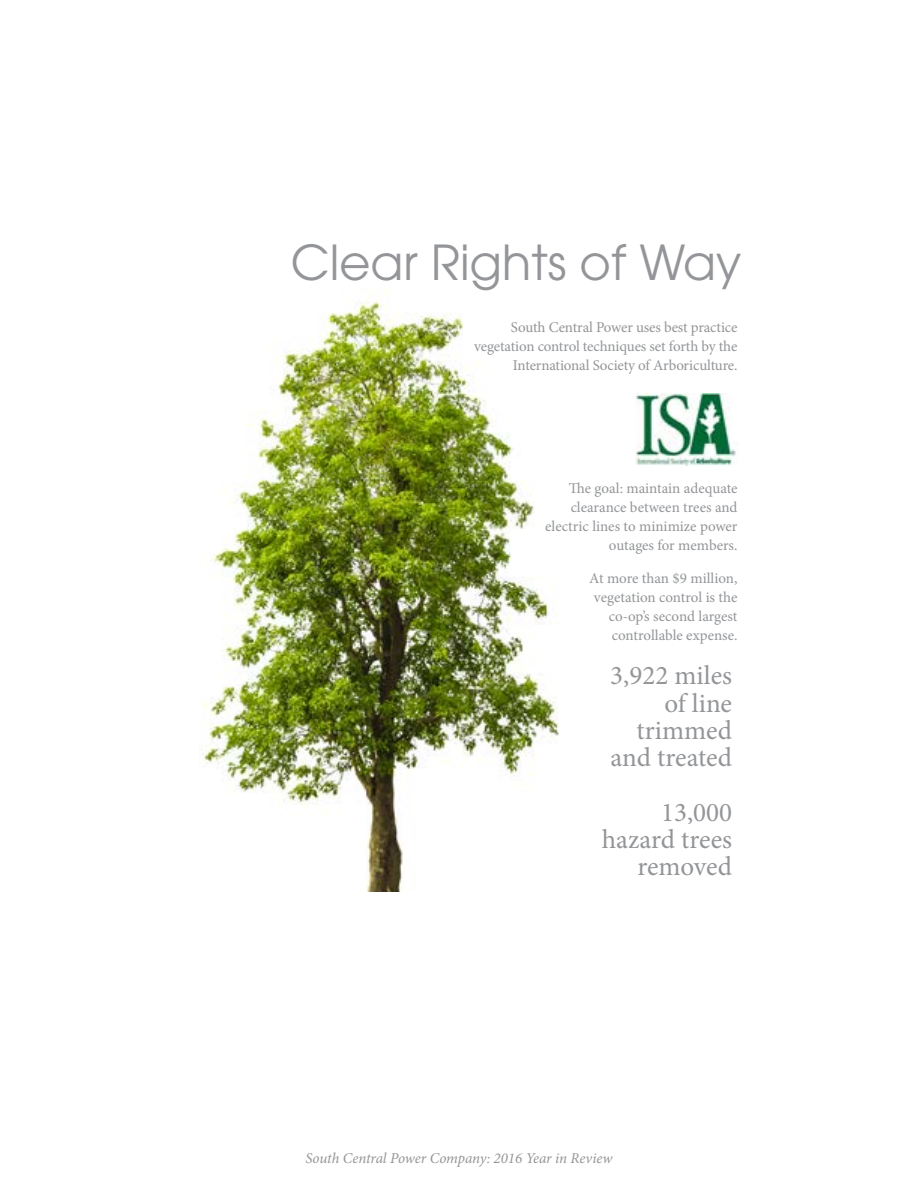
<style>
.page{position:relative;width:918px;height:1188px;background:#fff}
.page>*{position:absolute;margin:0;border:0;box-sizing:border-box;transform-origin:0 0}
.t1{font:48px "Avant Garde";color:#939598}
.t2{font:27px/27.3px "Minion Pro";color:#939598;text-align:right}
.t3{font:15px/19px "Minion Pro";letter-spacing:-.005em;color:#939598;text-align:right}
.t4{font:italic 15px "Minion Pro";letter-spacing:-.01em;color:#939598}
</style>
<div class="page">
<img style="left:201px;top:289px;width:358px;height:602px">
<img style="left:635px;top:393px;width:102px;height:73px">
<h1 class="t1" style="left:291px;top:235px;width:452px">Clear Rights of Way</h1>
<p class="t3" style="left:474px;top:318px;width:265px">South Central Power uses best practice vegetation control techniques set forth by the<br>International Society of Arboriculture.</p>
<p class="t3" style="left:545px;top:479px;width:194px">The goal: maintain adequate clearance between trees and electric lines to minimize power outages for members.</p>
<p class="t3" style="left:589px;top:568px;width:150px">At more than $9 million, vegetation control is the co-op’s second largest controllable expense.</p>
<h2 class="t2" style="left:610px;top:662px;width:123px">3,922 miles of line trimmed and treated</h2>
<h2 class="t2" style="left:602px;top:799px;width:132px">13,000 hazard trees removed</h2>
<p class="t4" style="left:305px;top:1148px;width:309px">South Central Power Company: 2016 Year in Review</p>
</div>
